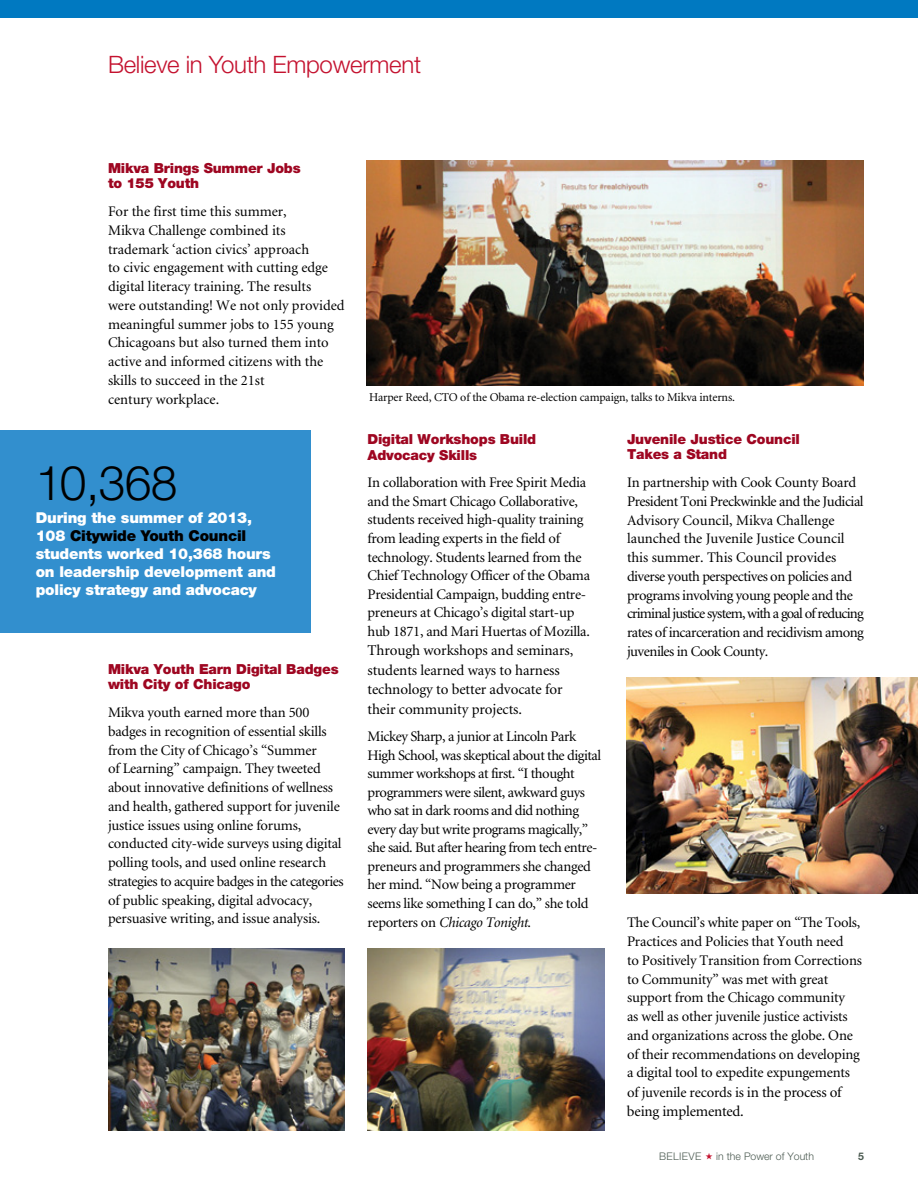
<style>
.page{position:relative;width:918px;height:1188px;background:#fff}
.page>*{position:absolute;margin:0;border:0;box-sizing:border-box;transform-origin:0 0}
.t1{font:300 48px "Helvetica Neue";color:#000}
.t2{font:300 24px "Helvetica Neue";letter-spacing:-.01em;color:#c4122f}
.t3{font:15px/19.5px "Minion";letter-spacing:-.005em;color:#000}
.t4{font:900 15px/18px "Helvetica Neue";letter-spacing:-.01em;color:#fff}
.t5{font:14.7px/18.8px "Minion";letter-spacing:-.01em;color:#000}
.t6{font:14.7px/18.6px "Minion";letter-spacing:-.035em;color:#000}
.t7{font:900 13.8px/15.8px "Helvetica Neue";letter-spacing:-.01em;color:#9e0621}
.t8{font:12px "Minion";letter-spacing:-.01em;color:#000}
.t9{font:300 10.5px "Helvetica Neue";letter-spacing:-.005em;color:#4c5b52}
.t10{font:300 10.5px "Helvetica Neue";letter-spacing:.035em;color:#4c5b52}
.t11{font:700 10.5px "Helvetica Neue";color:#4c5b52}
.s1{color:#000}
.s2{font-style:italic}
.s3{font-size:15px}
</style>
<div class="page">
<div style="left:0;top:430px;width:310px;height:203px;background:#328fce"></div>
<div style="left:0;top:0;width:918px;height:18px;background:#0079c1"></div>
<img style="left:626px;top:678px;width:292px;height:216px">
<img style="left:366px;top:160px;width:498px;height:226px">
<img style="left:108px;top:948px;width:237px;height:183px">
<img style="left:368px;top:948px;width:236px;height:183px">
<h2 class="t2" style="left:108px;top:50px;width:315px">Believe in Youth Empowerment</h2>
<p class="t7" style="left:108px;top:160px;width:194px">Mikva Brings Summer Jobs to 155 Youth</p>
<p class="t5" style="left:108px;top:203px;width:238px">For the first time this summer,<br>Mikva Challenge combined its trademark ‘action civics’ approach<br>to civic engagement with cutting edge digital literacy training. The results<br>were outstanding! We not only provided meaningful summer jobs to 155 young Chicagoans but also turned them into active and informed citizens with the skills to succeed in the 21st<br>century workplace.</p>
<h1 class="t1" style="left:36px;top:454px;width:143px">10,368</h1>
<p class="t4" style="left:36px;top:508px;width:242px">During the summer of 2013,<br>108 <span class="s1">Citywide Youth Council </span>students worked 10,368 hours on leadership development and policy strategy and advocacy</p>
<p class="t7" style="left:108px;top:661px;width:232px">Mikva Youth Earn Digital Badges with City of Chicago</p>
<p class="t5" style="left:108px;top:704px;width:237px">Mikva youth earned more than 500 badges in recognition of essential skills from the City of Chicago’s “Summer<br>of Learning” campaign. They tweeted about innovative definitions of wellness and health, gathered support for juvenile justice issues using online forums, conducted city-wide surveys using digital polling tools, and used online research strategies to acquire badges in the categories of public speaking, digital advocacy, persuasive writing, and issue analysis.</p>
<p class="t8" style="left:369px;top:391px;width:368px">Harper Reed, CTO of the Obama re-election campaign, talks to Mikva interns.</p>
<p class="t7" style="left:368px;top:431px;width:170px">Digital Workshops Build<br>Advocacy Skills</p>
<p class="t5" style="left:368px;top:474px;width:224px">In collaboration with Free Spirit Media and the Smart Chicago Collaborative, students received high-quality training from leading experts in the field of technology. Students learned from the Chief Technology Officer of the Obama Presidential Campaign, budding entre&shy;preneurs at Chicago’s digital start-up hub 1871, and Mari Huertas of Mozilla.</p>
<p class="t3" style="left:368px;top:641px;width:207px">Through workshops and seminars, students learned ways to harness technology to better advocate for their community projects.</p>
<p class="t6" style="left:368px;top:728px;width:235px">Mickey Sharp, a junior at Lincoln Park High School, was skeptical about the digital summer workshops at first. “I thought programmers were silent, awkward guys who sat in dark rooms and did nothing every day but write programs magically,” she said. But after hearing from tech entre&shy;preneurs and programmers she changed her mind. “Now being a programmer seems like something I can do,” she told reporters on <span class="s2">Chicago Tonight</span>.</p>
<p class="t7" style="left:627px;top:431px;width:174px">Juvenile Justice Council<br>Takes a Stand</p>
<p class="t6" style="left:627px;top:474px;width:238px">In partnership with Cook County Board President Toni Preckwinkle and the Judicial Advisory Council, Mikva Challenge launched the Juvenile Justice Council this summer. This Council provides diverse youth perspectives on policies and programs involving young people and the criminal justice system, with a goal of reducing rates of incarceration and recidivism among juveniles in Cook County.</p>
<p class="t5" style="left:627px;top:914px;width:237px">The Council’s white paper on “The Tools, Practices and Policies that Youth need<br>to Positively Transition from Corrections to Community” was met with great support from the Chicago community<br>as well as other juvenile justice activists and organizations across the globe. One of their recommendations on developing a digital tool to expedite expungements of juvenile records is <span class="s3">in the process of</span></p>
<p class="t3" style="left:627px;top:1102px;width:118px">being implemented.</p>
<p class="t10" style="left:659px;top:1150px;width:44px">BELIEVE</p>
<p class="t9" style="left:716px;top:1150px;width:99px">in the Power of Youth</p>
<p class="t11" style="left:858px;top:1150px;width:7px">5</p>
</div>
